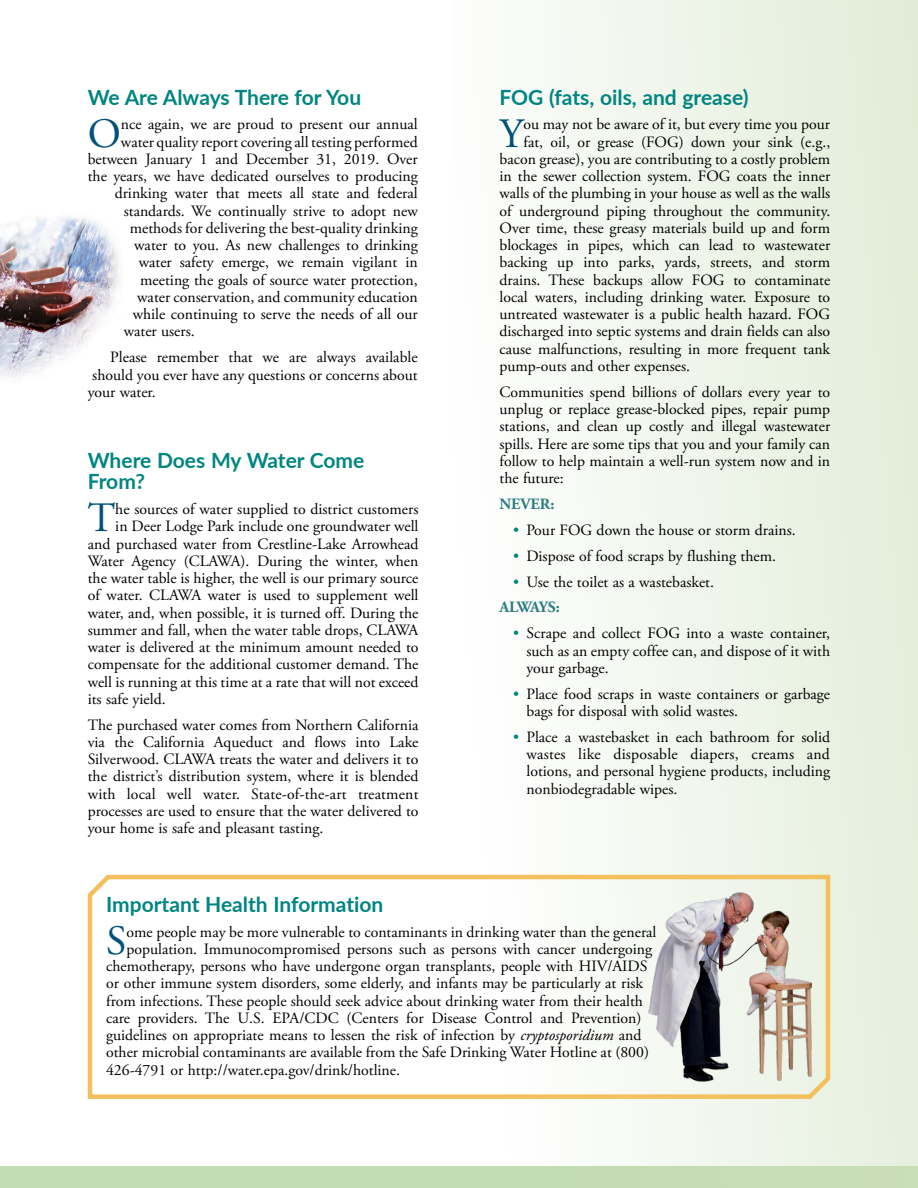
<style>
.page{position:relative;width:918px;height:1188px;background:#fff}
.page>*{position:absolute;margin:0;border:0;box-sizing:border-box;transform-origin:0 0}
.Initial_Cap{font:41.7px "Adobe Garamond Pro";color:#00527a}
.Article_Headline-19{font:700 21px/21px "Lato";color:#008581}
.Initial_Cap-2{font:15.75px "Adobe Garamond Pro";color:#000}
.First_Paragraph{font:15.75px/17.2px "Adobe Garamond Pro";color:#000;text-align:justify}
.First_Paragraph-2{font:700 15.75px "Adobe Garamond Pro";color:#297c7f}
.s1{color:#008581}
.s2{font-style:italic}
</style>
<div class="page">
<div style="left:0;top:1166px;width:918px;height:22px;background:#c4dcb1"></div>
<div style="left:450px;top:0;width:468px;height:1188px;background:linear-gradient(to right,#fdfefd,#e2edd9)"></div>
<svg style="left:87px;top:871px;width:745px;height:230px"></svg>
<img style="left:642px;top:884px;width:188px;height:201px">
<img style="left:0;top:216px;width:121px;height:162px">
<p class="Article_Headline-19" style="left:88px;top:86px;width:275px">We Are Always There for You</p>
<p class="Initial_Cap" style="left:88px;top:108px;width:35px">O</p>
<p class="Initial_Cap-2" style="left:121px;top:115px;width:298px">nce again, we are proud to present our annual</p>
<p class="Initial_Cap-2" style="left:121px;top:132px;width:298px">water quality report covering all testing performed</p>
<p class="Initial_Cap-2" style="left:88px;top:149px;width:332px">between January 1 and December 31, 2019. Over</p>
<p class="Initial_Cap-2" style="left:88px;top:167px;width:332px">the years, we have dedicated ourselves to producing</p>
<p class="Initial_Cap-2" style="left:115px;top:184px;width:304px">drinking water that meets all state and federal</p>
<p class="Initial_Cap-2" style="left:124px;top:201px;width:296px">standards. We continually strive to adopt new</p>
<p class="Initial_Cap-2" style="left:130px;top:218px;width:290px">methods for delivering the best-quality drinking</p>
<p class="Initial_Cap-2" style="left:134px;top:236px;width:285px">water to you. As new challenges to drinking</p>
<p class="Initial_Cap-2" style="left:139px;top:253px;width:280px">water safety emerge, we remain vigilant in</p>
<p class="Initial_Cap-2" style="left:140px;top:270px;width:279px">meeting the goals of source water protection,</p>
<p class="Initial_Cap-2" style="left:137px;top:287px;width:282px">water conservation, and community education</p>
<p class="Initial_Cap-2" style="left:133px;top:305px;width:287px">while continuing to serve the needs of all our</p>
<p class="Initial_Cap-2" style="left:124px;top:322px;width:73px">water users.</p>
<p class="First_Paragraph" style="left:88px;top:349px;width:332px;text-indent:22px">Please remember that we are always available should you ever have any questions or concerns about your water.</p>
<p class="Article_Headline-19" style="left:88px;top:449px;width:278px">Where Does My Water Come<br>From?</p>
<p class="Initial_Cap" style="left:88px;top:493px;width:29px">T</p>
<p class="Initial_Cap-2" style="left:115px;top:500px;width:305px">he sources of water supplied to district customers</p>
<p class="Initial_Cap-2" style="left:115px;top:517px;width:305px">in Deer Lodge Park include one groundwater well</p>
<p class="Initial_Cap-2" style="left:88px;top:534px;width:332px">and purchased water from Crestline-Lake Arrowhead</p>
<p class="Initial_Cap-2" style="left:88px;top:551px;width:332px">Water Agency (CLAWA). During the winter, when</p>
<p class="Initial_Cap-2" style="left:88px;top:569px;width:332px">the water table is higher, the well is our primary source</p>
<p class="Initial_Cap-2" style="left:88px;top:586px;width:332px">of water. CLAWA water is used to supplement well</p>
<p class="Initial_Cap-2" style="left:88px;top:603px;width:332px">water, and, when possible, it is turned off. During the</p>
<p class="Initial_Cap-2" style="left:88px;top:620px;width:332px">summer and fall, when the water table drops, CLAWA</p>
<p class="Initial_Cap-2" style="left:88px;top:638px;width:332px">water is delivered at the minimum amount needed to</p>
<p class="Initial_Cap-2" style="left:88px;top:655px;width:332px">compensate for the additional customer demand. The</p>
<p class="Initial_Cap-2" style="left:88px;top:672px;width:332px">well is running at this time at a rate that will not exceed</p>
<p class="Initial_Cap-2" style="left:88px;top:689px;width:79px">its safe yield.</p>
<p class="First_Paragraph" style="left:88px;top:717px;width:332px">The purchased water comes from Northern California via the California Aqueduct and flows into Lake Silverwood. CLAWA treats the water and delivers it to the district’s distribution system, where it is blended with local well water. State-of-the-art treatment processes are used to ensure that the water delivered to your home is safe and pleasant tasting.</p>
<p class="Article_Headline-19" style="left:500px;top:86px;width:251px">FOG (fats, oils, and grease)</p>
<p class="Initial_Cap" style="left:500px;top:108px;width:25px">Y</p>
<p class="Initial_Cap-2" style="left:523px;top:115px;width:308px">ou may not be aware of it, but every time you pour</p>
<p class="Initial_Cap-2" style="left:523px;top:132px;width:308px">fat, oil, or grease (FOG) down your sink (e.g.,</p>
<p class="Initial_Cap-2" style="left:500px;top:149px;width:332px">bacon grease), you are contributing to a costly problem</p>
<p class="Initial_Cap-2" style="left:500px;top:167px;width:332px">in the sewer collection system. FOG coats the inner</p>
<p class="Initial_Cap-2" style="left:500px;top:184px;width:332px">walls of the plumbing in your house as well as the walls</p>
<p class="Initial_Cap-2" style="left:500px;top:201px;width:332px">of underground piping throughout the community.</p>
<p class="Initial_Cap-2" style="left:500px;top:218px;width:332px">Over time, these greasy materials build up and form</p>
<p class="Initial_Cap-2" style="left:500px;top:236px;width:332px">blockages in pipes, which can lead to wastewater</p>
<p class="Initial_Cap-2" style="left:500px;top:253px;width:332px">backing up into parks, yards, streets, and storm</p>
<p class="Initial_Cap-2" style="left:500px;top:270px;width:332px">drains. These backups allow FOG to contaminate</p>
<p class="Initial_Cap-2" style="left:500px;top:287px;width:332px">local waters, including drinking water. Exposure to</p>
<p class="Initial_Cap-2" style="left:500px;top:305px;width:332px">untreated wastewater is a public health hazard. FOG</p>
<p class="Initial_Cap-2" style="left:500px;top:322px;width:332px">discharged into septic systems and drain fields can also</p>
<p class="Initial_Cap-2" style="left:500px;top:339px;width:332px">cause malfunctions, resulting in more frequent tank</p>
<p class="Initial_Cap-2" style="left:500px;top:356px;width:192px">pump-outs and other expenses.</p>
<p class="First_Paragraph" style="left:500px;top:384px;width:332px">Communities spend billions of dollars every year to unplug or replace grease-blocked pipes, repair pump stations, and clean up costly and illegal wastewater spills. Here are some tips that you and your family can follow to help maintain a well-run system now and in the future:</p>
<p class="First_Paragraph-2" style="left:500px;top:495px;width:57px">NEVER:</p>
<p class="First_Paragraph" style="left:513px;top:522px;width:284px"><span class="s1">•</span> Pour FOG down the house or storm drains.</p>
<p class="First_Paragraph" style="left:513px;top:548px;width:265px"><span class="s1">•</span> Dispose of food scraps by flushing them.</p>
<p class="First_Paragraph" style="left:513px;top:574px;width:203px"><span class="s1">•</span> Use the toilet as a wastebasket.</p>
<p class="First_Paragraph-2" style="left:500px;top:598px;width:62px">ALWAYS:</p>
<p class="First_Paragraph" style="left:526px;top:625px;width:305px;text-indent:-14px"><span class="s1">•</span> Scrape and collect FOG into a waste container, such as an empty coffee can, and dispose of it with your garbage.</p>
<p class="First_Paragraph" style="left:526px;top:686px;width:305px;text-indent:-14px"><span class="s1">•</span> Place food scraps in waste containers or garbage bags for disposal with solid wastes.</p>
<p class="First_Paragraph" style="left:526px;top:729px;width:305px;text-indent:-14px"><span class="s1">•</span> Place a wastebasket in each bathroom for solid wastes like disposable diapers, creams and lotions, and personal hygiene products, including nonbiodegradable wipes.</p>
<p class="Article_Headline-19" style="left:106px;top:893px;width:279px">Important Health Information</p>
<p class="Initial_Cap" style="left:106px;top:916px;width:22px">S</p>
<p class="Initial_Cap-2" style="left:127px;top:922px;width:532px">ome people may be more vulnerable to contaminants in drinking water than the general</p>
<p class="Initial_Cap-2" style="left:127px;top:940px;width:527px">population. Immunocompromised persons such as persons with cancer undergoing</p>
<p class="Initial_Cap-2" style="left:106px;top:957px;width:543px">chemotherapy, persons who have undergone organ transplants, people with HIV/AIDS</p>
<p class="Initial_Cap-2" style="left:106px;top:974px;width:539px">or other immune system disorders, some elderly, and infants may be particularly at risk</p>
<p class="Initial_Cap-2" style="left:106px;top:991px;width:538px">from infections. These people should seek advice about drinking water from their health</p>
<p class="Initial_Cap-2" style="left:106px;top:1009px;width:537px">care providers. The U.S. EPA/CDC (Centers for Disease Control and Prevention)</p>
<p class="Initial_Cap-2" style="left:106px;top:1026px;width:537px">guidelines on appropriate means to lessen the risk of infection by <span class="s2">cryptosporidium</span> and</p>
<p class="Initial_Cap-2" style="left:106px;top:1043px;width:544px">other microbial contaminants are available from the Safe Drinking Water Hotline at (800)</p>
<p class="Initial_Cap-2" style="left:106px;top:1060px;width:295px">426-4791 or http://water.epa.gov/drink/hotline.</p>
</div>
